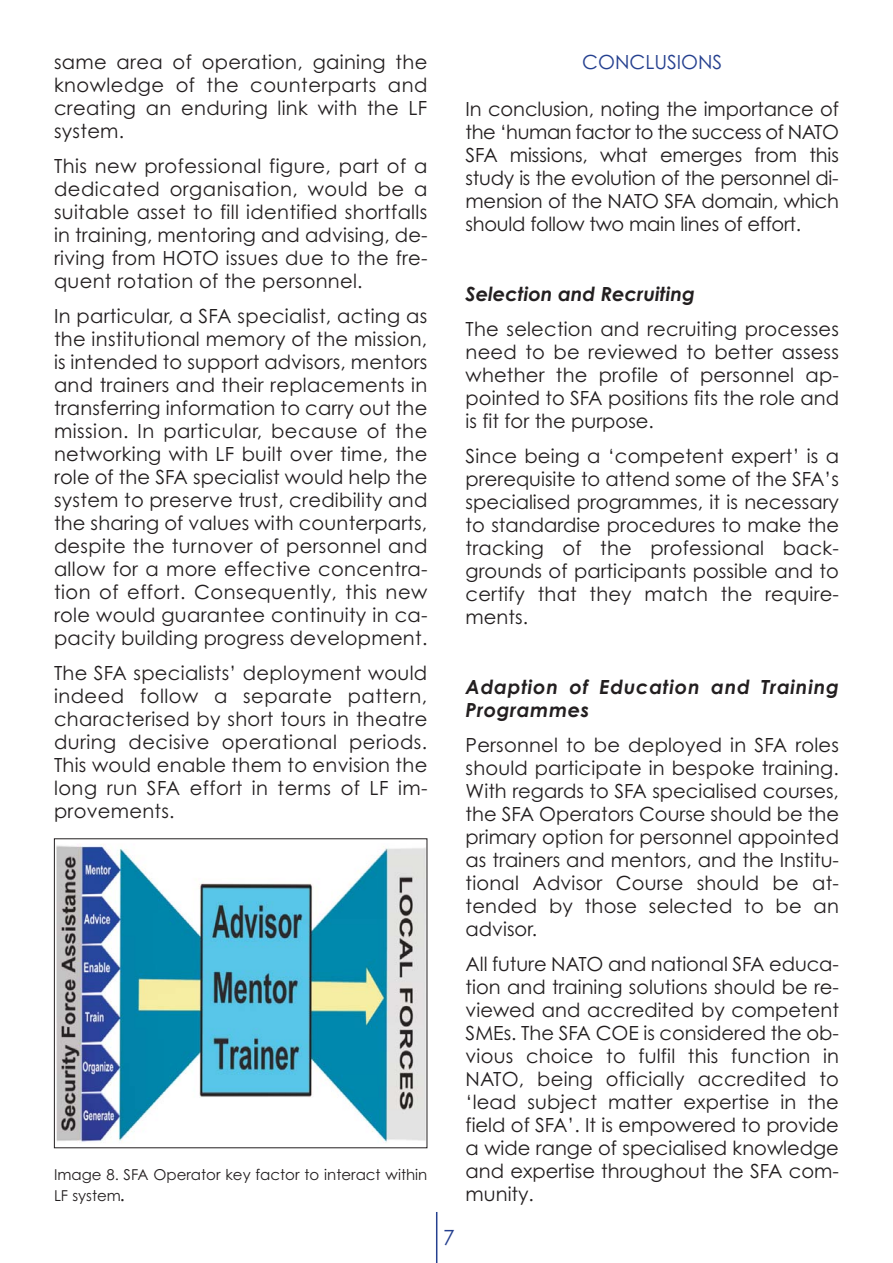
<style>
.page{position:relative;width:893px;height:1263px;background:#fff}
.page>*{position:absolute;margin:0;border:0;box-sizing:border-box;transform-origin:0 0}
.t1{font:21px "Century Gothic";color:#25408f}
.t2{font:19.5px/23px "Century Gothic";letter-spacing:.01em;color:#231f20;text-align:justify}
.t3{font:italic 700 19.5px/23px "Century Gothic";letter-spacing:.025em;color:#231f20}
.t4{font:italic 700 19.5px "Century Gothic";color:#231f20}
.t5{font:19.5px "Century Gothic";color:#25408f}
.t6{font:15px/21px "Century Gothic";color:#231f20}
.s1{font-style:italic;font-size:19.5px}
</style>
<div class="page">
<img style="left:56px;top:844px;width:369px;height:299px">
<hr style="left:436px;top:1212px;width:1px;height:51px;background:#25408f">
<p class="t2" style="left:54px;top:52px;width:375px">same area of operation, gaining the knowledge of the counterparts and creating an enduring link with the LF system.</p>
<p class="t2" style="left:54px;top:156px;width:375px">This new professional figure, part of a dedicated organisation, would be a suitable asset to fill identified shortfalls in training, mentoring and advising, de&shy;riving from HOTO issues due to the fre&shy;quent rotation of the personnel.</p>
<p class="t2" style="left:54px;top:306px;width:375px">In particular, a SFA specialist, acting as the institutional memory of the mission, is intended to support advisors, mentors and trainers and their replacements in transferring information to carry out the mission. In particular, because of the networking with LF built over time, the role of the SFA specialist would help the system to preserve trust, credibility and the sharing of values with counterparts, despite the turnover of personnel and allow for a more effective concentra&shy;tion of effort. Consequently, this new role would guarantee continuity in ca&shy;pacity building progress development.</p>
<p class="t2" style="left:54px;top:663px;width:375px">The SFA specialists’ deployment would indeed follow a separate pattern, characterised by short tours in theatre during decisive operational periods.<br>This would enable them to envision the long run SFA effort in terms of LF im&shy;provements.</p>
<p class="t6" style="left:54px;top:1165px;width:375px">Image 8. SFA Operator key factor to interact within<br>LF system<span class="s1">.</span></p>
<p class="t5" style="left:582px;top:54px;width:142px">CONCLUSIONS</p>
<p class="t2" style="left:466px;top:99px;width:375px">In conclusion, noting the importance of the ‘human factor to the success of NATO SFA missions, what emerges from this study is the evolution of the personnel di&shy;mension of the NATO SFA domain, which should follow two main lines of effort.</p>
<p class="t4" style="left:466px;top:286px;width:231px">Selection and Recruiting</p>
<p class="t2" style="left:466px;top:319px;width:375px">The selection and recruiting processes need to be reviewed to better assess whether the profile of personnel ap&shy;pointed to SFA positions fits the role and is fit for the purpose.</p>
<p class="t2" style="left:466px;top:446px;width:375px">Since being a ‘competent expert’ is a prerequisite to attend some of the SFA’s specialised programmes, it is necessary to standardise procedures to make the tracking of the professional back&shy;grounds of participants possible and to certify that they match the require&shy;ments.</p>
<p class="t1" style="left:443px;top:1229px;width:13px">7</p>
<p class="t3" style="left:466px;top:677px;width:375px">Adaption of Education and Training<br>Programmes</p>
<p class="t2" style="left:466px;top:735px;width:375px">Personnel to be deployed in SFA roles should participate in bespoke training.<br>With regards to SFA specialised courses, the SFA Operators Course should be the primary option for personnel appointed as trainers and mentors, and the Institu&shy;tional Advisor Course should be at&shy;tended by those selected to be an advisor.</p>
<p class="t2" style="left:466px;top:954px;width:375px">All future NATO and national SFA educa&shy;tion and training solutions should be re&shy;viewed and accredited by competent SMEs. The SFA COE is considered the ob&shy;vious choice to fulfil this function in NATO, being officially accredited to ‘lead subject matter expertise in the field of SFA’. It is empowered to provide a wide range of specialised knowledge and expertise throughout the SFA com&shy;munity.</p>
</div>
